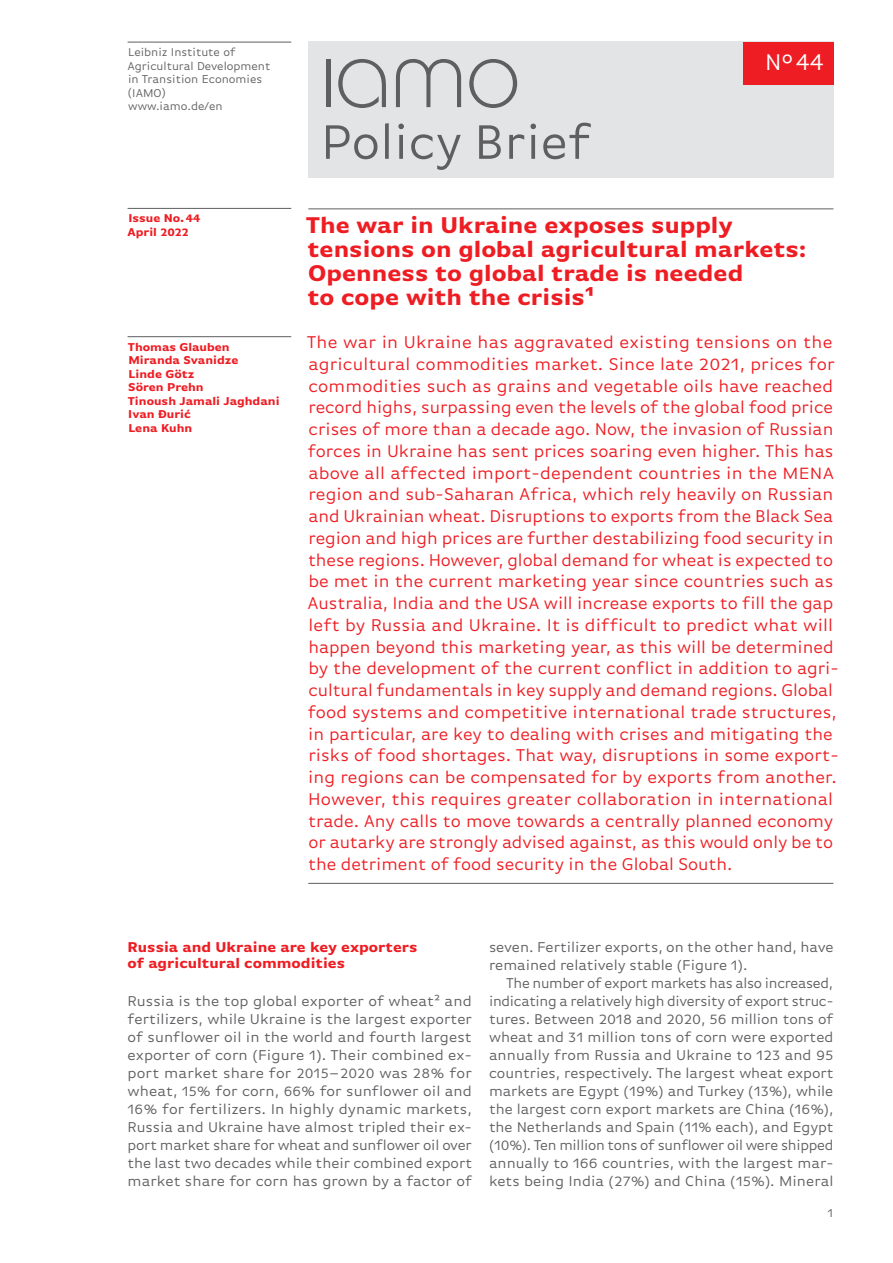
<style>
.page{position:relative;width:893px;height:1263px;background:#fff}
.page>*{position:absolute;margin:0;border:0;box-sizing:border-box;transform-origin:0 0}
.t1{font:51px "Basic Gothic Pro";color:#5f5f62}
.t2{font:700 24px/24px "Basic Gothic Pro";color:#ee1d23}
.t3{font:24px "Basic Gothic Pro";color:#fff}
.t4{font:18px/21.8px "Basic Gothic Pro";letter-spacing:-.005em;color:#ee1d23}
.t5{font:15px/18px "Basic Gothic Pro";letter-spacing:-.005em;color:#5f5f62;text-align:justify}
.t6{font:700 15px/15.8px "Basic Gothic Pro";color:#ee1d23}
.t7{font:700 12px/13.5px "Basic Gothic Pro";color:#ee1d23}
.t8{font:12px/13.5px "Basic Gothic Pro";color:#5f5f62}
.s1{font-size:11.4px}
.s2{font-size:17.25px}
.s3{font-size:14.25px}
</style>
<div class="page">
<div style="left:308px;top:42px;width:525px;height:136px;background:#e3e4e6"></div>
<hr style="left:308px;top:208px;width:525px;height:1px;background:#5f5f62">
<hr style="left:308px;top:883px;width:525px;height:1px;background:#5f5f62">
<hr style="left:128px;top:336px;width:163px;height:1px;background:#5f5f62">
<hr style="left:128px;top:208px;width:163px;height:1px;background:#5f5f62">
<svg style="left:396px;top:59px;width:121px;height:49px"></svg>
<svg style="left:338px;top:59px;width:48px;height:49px"></svg>
<hr style="left:326px;top:60px;width:4px;height:47px;background:#5f5f62">
<div style="left:743px;top:42px;width:90px;height:42px;background:#ee1d23"></div>
<hr style="left:128px;top:42px;width:163px;height:1px;background:#5f5f62">
<p class="t8" style="left:127px;top:45px;width:145px">Leibniz Institute of<br>Agricultural Development in Transition Economies (IAMO)<br>www.iamo.de/en</p>
<p class="t7" style="left:128px;top:211px;width:74px">Issue No.<span class="s1">44<br></span>April <span class="s1">2022</span></p>
<p class="t7" style="left:128px;top:340px;width:153px">Thomas Glauben<br>Miranda Svanidze<br>Linde Götz<br>Sören Prehn<br>Tinoush Jamali Jaghdani<br>Ivan Đurić<br>Lena Kuhn</p>
<h1 class="t1" style="left:321px;top:113px;width:272px">Policy Brief</h1>
<h2 class="t3" style="left:765px;top:49px;width:60px">Nº44</h2>
<h2 class="t2" style="left:306px;top:212px;width:502px">The war in Ukraine exposes supply tensions on global agricultural markets:<br>Openness to global trade is needed<br>to cope with the crisis¹</h2>
<p class="t4" style="left:307px;top:331px;width:533px">The war in Ukraine has aggravated existing tensions on the agricultural commodities market. Since late <span class="s2">2021</span>, prices for commodities such as grains and vegetable oils have reached record highs, surpassing even the levels of the global food price crises of more than a decade ago. Now, the invasion of Russian forces in Ukraine has sent prices soaring even higher. This has above all affected import-dependent countries in the <span class="s2">MENA </span>region and sub-Saharan Africa, which rely heavily on Russian and Ukrainian wheat. Disruptions to exports from the Black Sea region and high prices are further destabilizing food security in these regions. However, global demand for wheat is expected to be met in the current marketing year since countries such as Australia, India and the <span class="s2">USA</span> will increase exports to fill the gap left by Russia and Ukraine. It is difficult to predict what will happen beyond this marketing year, as this will be determined by the development of the current conflict in addition to agri&shy;cultural fundamentals in key supply and demand regions. Global food systems and competitive international trade structures, in particular, are key to dealing with crises and mitigating the risks of food shortages. That way, disruptions in some export&shy;ing regions can be compensated for by exports from another.<br>However, this requires greater collaboration in international trade. Any calls to move towards a centrally planned economy or autarky are strongly advised against, as this would only be to the detriment of food security in the Global South.</p>
<p class="t6" style="left:128px;top:939px;width:291px">Russia and Ukraine are key exporters of agricultural commodities</p>
<p class="t5" style="left:128px;top:992px;width:346px">Russia is the top global exporter of wheat² and fertilizers, while Ukraine is the largest exporter of sunflower oil in the world and fourth largest exporter of corn (Figure <span class="s3">1</span>). Their combined ex&shy;port market share for <span class="s3">2015</span>–<span class="s3">2020</span> was <span class="s3">28%</span> for wheat, <span class="s3">15%</span> for corn, <span class="s3">66%</span> for sunflower oil and <span class="s3">16%</span> for fertilizers. In highly dynamic markets, Russia and Ukraine have almost tripled their ex&shy;port market share for wheat and sunflower oil over the last two decades while their combined export market share for corn has grown by a factor of</p>
<p class="t5" style="left:489px;top:938px;width:346px">seven. Fertilizer exports, on the other hand, have remained relatively stable (Figure <span class="s3">1</span>).</p>
<p class="t5" style="left:489px;top:974px;width:346px;text-indent:17px">The number of export markets has also increased, indicating a relatively high diversity of export struc&shy;tures. Between <span class="s3">2018</span> and <span class="s3">2020</span>, <span class="s3">56</span> million tons of wheat and <span class="s3">31</span> million tons of corn were exported annually from Russia and Ukraine to <span class="s3">123</span> and <span class="s3">95 </span>countries, respectively. The largest wheat export markets are Egypt (<span class="s3">19%</span>) and Turkey (<span class="s3">13%</span>), while the largest corn export markets are China (<span class="s3">16%</span>), the Netherlands and Spain (<span class="s3">11%</span> each), and Egypt (<span class="s3">10%</span>). Ten million tons of sunflower oil were shipped annually to <span class="s3">166</span> countries, with the largest mar&shy;kets being India (<span class="s3">27%</span>) and China (<span class="s3">15%</span>). Mineral</p>
<p class="t8" style="left:827px;top:1206px;width:7px">1</p>
</div>
